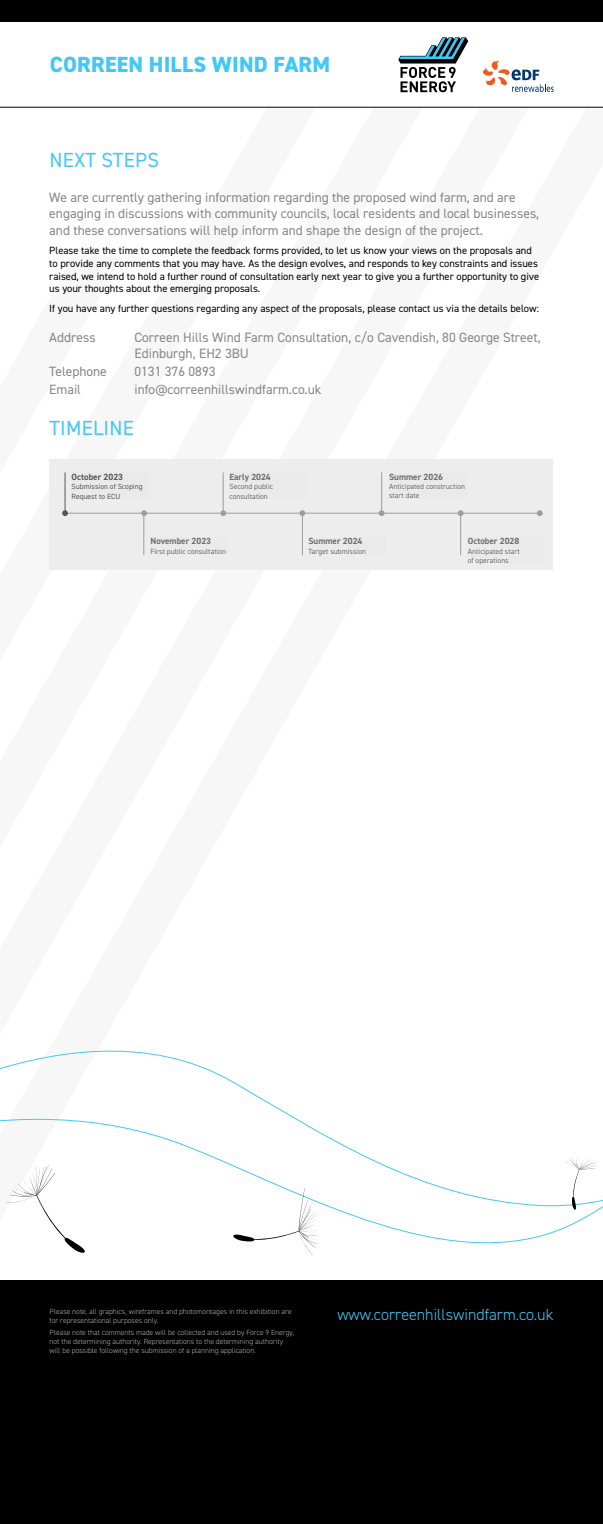
<style>
.page{position:relative;width:603px;height:1524px;background:#fff}
.page>*{position:absolute;margin:0;border:0;box-sizing:border-box;transform-origin:0 0}
.t1{font:800 22px "DIN2014";letter-spacing:.01em;color:#45c7f5}
.t2{font:20.5px "DIN2014";letter-spacing:.01em;color:#45c7f5}
.t3{font:300 16px "DIN2014";color:#45c7f5}
.t4{font:13.5px/16.2px "DIN2014";color:#878787}
.t5{font:10.5px/12.6px "DIN2014";color:#000}
.t6{font:700 9px "DIN2014";color:#706f6f}
.t7{font:700 9px "DIN2014";color:#575756}
.t8{font:300 7.5px/9px "DIN2014";color:#b3b2b2}
.t9{font:7.5px/9px "DIN2014";color:#706f6f}
.t10{font:7.5px/9.7px "DIN2014";color:#575756}
</style>
<div class="page">
<svg style="left:398px;top:37px;width:70px;height:55px"></svg>
<div style="left:0;top:0;width:602px;height:22px;background:#000"></div>
<div style="left:0;top:1280px;width:602px;height:244px;background:#000"></div>
<hr style="left:0;top:107px;width:602px;height:1px;background:#000">
<svg style="left:482px;top:61px;width:71px;height:31px"></svg>
<div style="left:49px;top:459px;width:503px;height:111px;background:#ededed"></div>
<hr style="left:302px;top:513px;width:1px;height:42px;background:#9d9d9c">
<hr style="left:460px;top:513px;width:1px;height:42px;background:#9d9d9c">
<hr style="left:143px;top:513px;width:1px;height:42px;background:#9d9d9c">
<hr style="left:223px;top:472px;width:1px;height:43px;background:#9d9d9c">
<hr style="left:62px;top:513px;width:479px;height:1px;background:#9d9d9c">
<svg style="left:536px;top:510px;width:6px;height:6px"></svg>
<svg style="left:141px;top:510px;width:6px;height:6px"></svg>
<svg style="left:220px;top:510px;width:6px;height:6px"></svg>
<svg style="left:299px;top:510px;width:6px;height:6px"></svg>
<svg style="left:457px;top:510px;width:6px;height:6px"></svg>
<hr style="left:381px;top:472px;width:1px;height:43px;background:#9d9d9c">
<hr style="left:65px;top:472px;width:1px;height:43px;background:#575756">
<svg style="left:0;top:1050px;width:602px;height:205px"></svg>
<svg style="left:7px;top:1164px;width:78px;height:89px"></svg>
<svg style="left:564px;top:1157px;width:32px;height:53px"></svg>
<svg style="left:233px;top:1188px;width:85px;height:66px"></svg>
<svg style="left:378px;top:510px;width:6px;height:6px"></svg>
<svg style="left:62px;top:510px;width:6px;height:6px"></svg>
<h1 class="t1" style="left:50px;top:49px;width:282px">CORREEN HILLS WIND FARM</h1>
<h2 class="t2" style="left:49px;top:147px;width:111px">NEXT STEPS</h2>
<p class="t4" style="left:49px;top:189px;width:491px">We are currently gathering information regarding the proposed wind farm, and are engaging in discussions with community councils, local residents and local businesses, and these conversations will help inform and shape the design of the project.</p>
<p class="t5" style="left:49px;top:244px;width:491px">Please take the time to complete the feedback forms provided, to let us know your views on the proposals and to provide any comments that you may have. As the design evolves, and responds to key constraints and issues raised, we intend to hold a further round of consultation early next year to give you a further opportunity to give us your thoughts about the emerging proposals.</p>
<p class="t5" style="left:49px;top:302px;width:491px">If you have any further questions regarding any aspect of the proposals, please contact us via the details below:</p>
<p class="t4" style="left:49px;top:329px;width:48px">Address</p>
<p class="t4" style="left:134px;top:329px;width:407px">Correen Hills Wind Farm Consultation, c/o Cavendish, 80 George Street,<br>Edinburgh, EH2 3BU</p>
<p class="t4" style="left:49px;top:363px;width:59px">Telephone</p>
<p class="t4" style="left:134px;top:363px;width:82px">0131 376 0893</p>
<p class="t4" style="left:49px;top:381px;width:33px">Email</p>
<p class="t4" style="left:134px;top:381px;width:188px">info@correenhillswindfarm.co.uk</p>
<h2 class="t2" style="left:49px;top:415px;width:86px">TIMELINE</h2>
<p class="t7" style="left:72px;top:470px;width:53px">October 2023</p>
<p class="t10" style="left:72px;top:482px;width:72px">Submission of Scoping<br>Request to ECU</p>
<p class="t6" style="left:229px;top:470px;width:43px">Early 2024</p>
<p class="t9" style="left:229px;top:482px;width:45px;line-height:9.7px">Second public consultation</p>
<p class="t6" style="left:150px;top:535px;width:62px">November 2023</p>
<p class="t9" style="left:150px;top:547px;width:77px">First public consultation</p>
<p class="t6" style="left:308px;top:535px;width:55px">Summer 2024</p>
<p class="t9" style="left:308px;top:547px;width:59px">Target submission</p>
<p class="t6" style="left:389px;top:470px;width:55px">Summer 2026</p>
<p class="t9" style="left:389px;top:482px;width:77px">Anticipated construction start date</p>
<p class="t6" style="left:467px;top:535px;width:53px">October 2028</p>
<p class="t9" style="left:467px;top:547px;width:53px">Anticipated start of operations</p>
<p class="t8" style="left:50px;top:1306px;width:243px">Please note, all graphics, wireframes and photomontages in this exhibition are for representational purposes only.</p>
<p class="t8" style="left:50px;top:1328px;width:246px">Please note that comments made will be collected and used by Force 9 Energy, not the determining authority. Representations to the determining authority will be possible following the submission of a planning application.</p>
<h3 class="t3" style="left:337px;top:1305px;width:217px">www.correenhillswindfarm.co.uk</h3>
</div>
